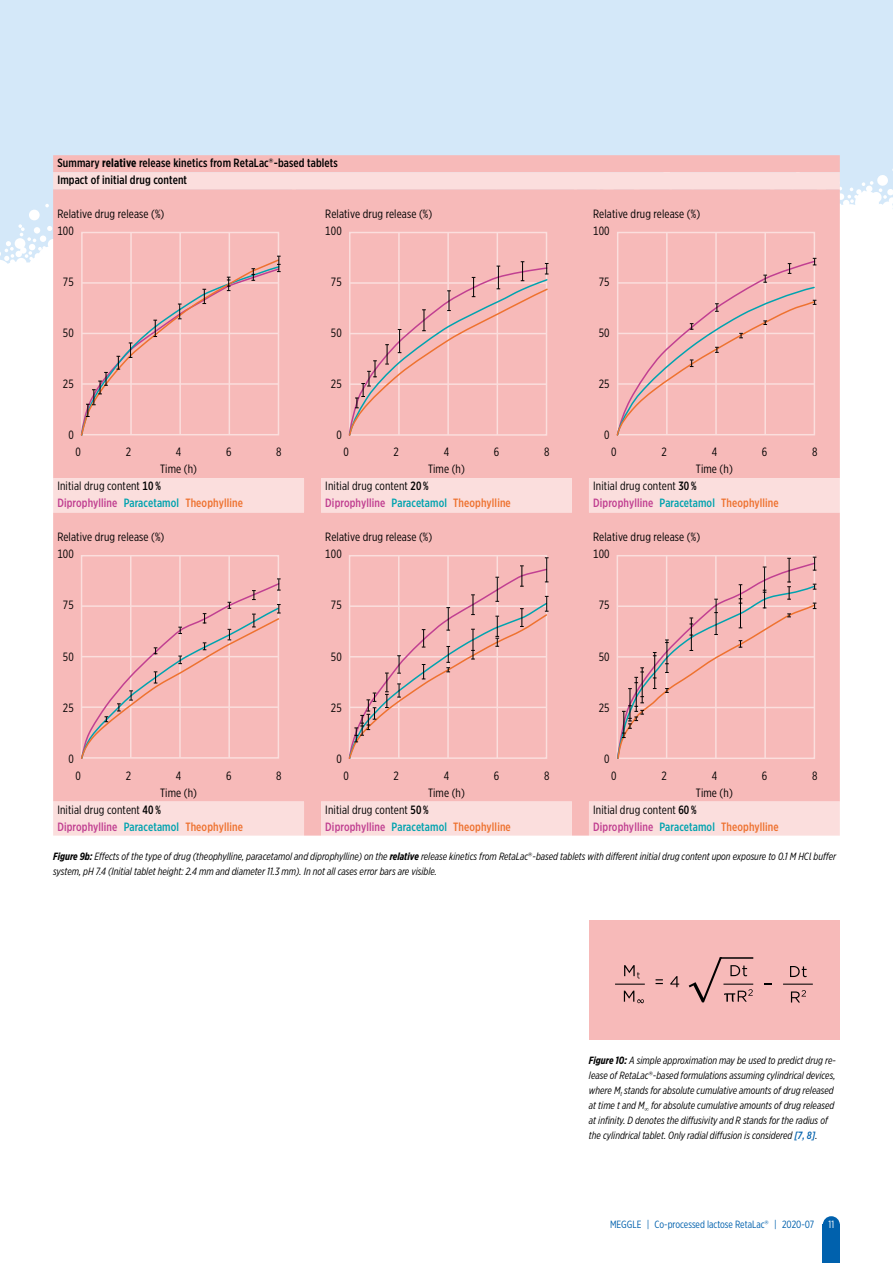
<style>
.page{position:relative;width:893px;height:1263px;background:#fff}
.page>*{position:absolute;margin:0;border:0;box-sizing:border-box;transform-origin:0 0}
.t1{font:12px "Gotham X Narrow";letter-spacing:.01em;color:#000}
.t2{font:500 12px "Gotham X Narrow";letter-spacing:.01em;color:#c14091}
.t3{font:500 12px/17px "Gotham X Narrow";letter-spacing:.01em;color:#000}
.t4{font:italic 10.5px/15px "Gotham X Narrow";color:#000}
.t5{font:10.5px "Gotham X Narrow";color:#0061ad}
.t6{font:10.5px "Gotham X Narrow";color:#fff}
.s1{font-weight:700}
.s2{font-family:"Gotham"}
.s3{font-weight:500}
.s4{color:#00a3af}
.s5{color:#ee7230}
.s6{font-family:"Gotham";font-style:normal}
.s7{font-family:"DIN Pro"}
.s8{font-weight:500;color:#0061ad}
</style>
<div class="page">
<div style="left:0;top:0;width:893px;height:455px;background:#d4e8f9"></div>
<svg style="left:0;top:169px;width:893px;height:286px;fill:#fff"></svg>
<div style="left:823px;top:1225px;width:17px;height:38px;background:#0061ad"></div>
<div style="left:823px;top:1216px;width:17px;height:17px;background:#0061ad;border-radius:50%"></div>
<div style="left:589px;top:921px;width:251px;height:119px;background:#f7bab9"></div>
<svg style="left:624px;top:991px;width:20px;height:12px"></svg>
<svg style="left:624px;top:965px;width:16px;height:13px"></svg>
<svg style="left:791px;top:990px;width:15px;height:12px"></svg>
<svg style="left:790px;top:966px;width:17px;height:11px"></svg>
<svg style="left:656px;top:976px;width:23px;height:11px"></svg>
<svg style="left:689px;top:957px;width:64px;height:45px"></svg>
<hr style="left:720px;top:957px;width:33px;height:2px;background:#000">
<hr style="left:783px;top:984px;width:30px;height:1px;background:#000">
<hr style="left:723px;top:984px;width:30px;height:1px;background:#000">
<hr style="left:615px;top:984px;width:30px;height:1px;background:#000">
<div style="left:53px;top:155px;width:787px;height:17px;background:#f7bab9"></div>
<svg style="left:53px;top:172px;width:787px;height:664px;background:#f7c2c1"></svg>
<hr style="left:179px;top:233px;width:2px;height:202px;background:#fbdedd">
<hr style="left:229px;top:233px;width:1px;height:202px;background:#fbdedd">
<hr style="left:130px;top:233px;width:2px;height:202px;background:#fbdedd">
<hr style="left:179px;top:556px;width:2px;height:202px;background:#fbdedd">
<hr style="left:228px;top:556px;width:2px;height:202px;background:#fbdedd">
<hr style="left:130px;top:556px;width:1px;height:202px;background:#fbdedd">
<hr style="left:447px;top:233px;width:2px;height:202px;background:#fbdedd">
<hr style="left:497px;top:233px;width:1px;height:202px;background:#fbdedd">
<hr style="left:398px;top:233px;width:2px;height:202px;background:#fbdedd">
<hr style="left:447px;top:556px;width:2px;height:202px;background:#fbdedd">
<hr style="left:496px;top:556px;width:2px;height:202px;background:#fbdedd">
<hr style="left:398px;top:556px;width:2px;height:202px;background:#fbdedd">
<hr style="left:715px;top:233px;width:2px;height:202px;background:#fbdedd">
<hr style="left:764px;top:233px;width:2px;height:202px;background:#fbdedd">
<hr style="left:666px;top:233px;width:2px;height:202px;background:#fbdedd">
<hr style="left:715px;top:556px;width:2px;height:202px;background:#fbdedd">
<hr style="left:764px;top:556px;width:2px;height:202px;background:#fbdedd">
<hr style="left:666px;top:556px;width:1px;height:202px;background:#fbdedd">
<svg style="left:80px;top:256px;width:201px;height:181px;background:#f3b9b8"></svg>
<svg style="left:348px;top:261px;width:201px;height:176px;background:#f1b8b8"></svg>
<svg style="left:616px;top:258px;width:200px;height:179px;background:#f3b8b8"></svg>
<svg style="left:80px;top:578px;width:201px;height:182px;background:#f2b8b8"></svg>
<svg style="left:348px;top:557px;width:201px;height:203px;background:#f1b7b6"></svg>
<svg style="left:616px;top:557px;width:200px;height:203px;background:#efb8b7"></svg>
<p class="t3" style="left:57px;top:154px;width:282px">Summary <span class="s1">relative</span> release kinetics from RetaLac<span class="s2">®</span>-based tablets<br>Impact of initial drug content</p>
<p class="t1" style="left:57px;top:207px;width:108px">Relative drug release (%)</p>
<p class="t1" style="left:325px;top:207px;width:108px">Relative drug release (%)</p>
<p class="t1" style="left:593px;top:207px;width:108px">Relative drug release (%)</p>
<p class="t1" style="left:57px;top:224px;width:18px">100</p>
<p class="t1" style="left:325px;top:224px;width:18px">100</p>
<p class="t1" style="left:593px;top:224px;width:18px">100</p>
<p class="t1" style="left:63px;top:275px;width:12px">75</p>
<p class="t1" style="left:331px;top:275px;width:12px">75</p>
<p class="t1" style="left:599px;top:275px;width:12px">75</p>
<p class="t1" style="left:63px;top:326px;width:12px">50</p>
<p class="t1" style="left:331px;top:326px;width:12px">50</p>
<p class="t1" style="left:599px;top:326px;width:12px">50</p>
<p class="t1" style="left:63px;top:377px;width:12px">25</p>
<p class="t1" style="left:331px;top:377px;width:12px">25</p>
<p class="t1" style="left:599px;top:377px;width:12px">25</p>
<p class="t1" style="left:68px;top:428px;width:7px">0</p>
<p class="t1" style="left:336px;top:428px;width:7px">0</p>
<p class="t1" style="left:604px;top:428px;width:7px">0</p>
<p class="t1" style="left:76px;top:445px;width:7px">0</p>
<p class="t1" style="left:126px;top:445px;width:7px">2</p>
<p class="t1" style="left:176px;top:445px;width:7px">4</p>
<p class="t1" style="left:226px;top:445px;width:7px">6</p>
<p class="t1" style="left:276px;top:445px;width:7px">8</p>
<p class="t1" style="left:343px;top:445px;width:7px">0</p>
<p class="t1" style="left:394px;top:445px;width:7px">2</p>
<p class="t1" style="left:444px;top:445px;width:7px">4</p>
<p class="t1" style="left:494px;top:445px;width:7px">6</p>
<p class="t1" style="left:544px;top:445px;width:7px">8</p>
<p class="t1" style="left:611px;top:445px;width:7px">0</p>
<p class="t1" style="left:661px;top:445px;width:7px">2</p>
<p class="t1" style="left:712px;top:445px;width:7px">4</p>
<p class="t1" style="left:762px;top:445px;width:7px">6</p>
<p class="t1" style="left:812px;top:445px;width:7px">8</p>
<p class="t1" style="left:160px;top:462px;width:38px">Time (h)</p>
<p class="t1" style="left:428px;top:462px;width:38px">Time (h)</p>
<p class="t1" style="left:696px;top:462px;width:38px">Time (h)</p>
<p class="t1" style="left:57px;top:479px;width:105px">Initial drug content <span class="s3">10 %</span></p>
<p class="t1" style="left:325px;top:479px;width:105px">Initial drug content <span class="s3">20 %</span></p>
<p class="t1" style="left:593px;top:479px;width:105px">Initial drug content <span class="s3">30 %</span></p>
<p class="t2" style="left:57px;top:496px;width:187px">Diprophylline <span class="s4">Paracetamol</span> <span class="s5">Theophylline</span></p>
<p class="t2" style="left:325px;top:496px;width:187px">Diprophylline <span class="s4">Paracetamol</span> <span class="s5">Theophylline</span></p>
<p class="t2" style="left:593px;top:496px;width:187px">Diprophylline <span class="s4">Paracetamol</span> <span class="s5">Theophylline</span></p>
<p class="t1" style="left:57px;top:530px;width:108px">Relative drug release (%)</p>
<p class="t1" style="left:325px;top:530px;width:108px">Relative drug release (%)</p>
<p class="t1" style="left:593px;top:530px;width:108px">Relative drug release (%)</p>
<p class="t1" style="left:57px;top:547px;width:18px">100</p>
<p class="t1" style="left:325px;top:547px;width:18px">100</p>
<p class="t1" style="left:593px;top:547px;width:18px">100</p>
<p class="t1" style="left:63px;top:598px;width:12px">75</p>
<p class="t1" style="left:331px;top:598px;width:12px">75</p>
<p class="t1" style="left:599px;top:598px;width:12px">75</p>
<p class="t1" style="left:63px;top:649px;width:12px">50</p>
<p class="t1" style="left:331px;top:649px;width:12px">50</p>
<p class="t1" style="left:599px;top:649px;width:12px">50</p>
<p class="t1" style="left:63px;top:700px;width:12px">25</p>
<p class="t1" style="left:331px;top:700px;width:12px">25</p>
<p class="t1" style="left:599px;top:700px;width:12px">25</p>
<p class="t1" style="left:68px;top:751px;width:7px">0</p>
<p class="t1" style="left:336px;top:751px;width:7px">0</p>
<p class="t1" style="left:604px;top:751px;width:7px">0</p>
<p class="t1" style="left:76px;top:768px;width:7px">0</p>
<p class="t1" style="left:126px;top:768px;width:7px">2</p>
<p class="t1" style="left:176px;top:768px;width:7px">4</p>
<p class="t1" style="left:226px;top:768px;width:7px">6</p>
<p class="t1" style="left:276px;top:768px;width:7px">8</p>
<p class="t1" style="left:343px;top:768px;width:7px">0</p>
<p class="t1" style="left:394px;top:768px;width:7px">2</p>
<p class="t1" style="left:444px;top:768px;width:7px">4</p>
<p class="t1" style="left:494px;top:768px;width:7px">6</p>
<p class="t1" style="left:544px;top:768px;width:7px">8</p>
<p class="t1" style="left:611px;top:768px;width:7px">0</p>
<p class="t1" style="left:661px;top:768px;width:7px">2</p>
<p class="t1" style="left:712px;top:768px;width:7px">4</p>
<p class="t1" style="left:762px;top:768px;width:7px">6</p>
<p class="t1" style="left:812px;top:768px;width:7px">8</p>
<p class="t1" style="left:160px;top:785px;width:38px">Time (h)</p>
<p class="t1" style="left:428px;top:785px;width:38px">Time (h)</p>
<p class="t1" style="left:696px;top:785px;width:38px">Time (h)</p>
<p class="t1" style="left:57px;top:802px;width:105px">Initial drug content <span class="s3">40 %</span></p>
<p class="t1" style="left:325px;top:802px;width:105px">Initial drug content <span class="s3">50 %</span></p>
<p class="t1" style="left:593px;top:802px;width:105px">Initial drug content <span class="s3">60 %</span></p>
<p class="t2" style="left:57px;top:819px;width:187px">Diprophylline <span class="s4">Paracetamol</span> <span class="s5">Theophylline</span></p>
<p class="t2" style="left:325px;top:819px;width:187px">Diprophylline <span class="s4">Paracetamol</span> <span class="s5">Theophylline</span></p>
<p class="t2" style="left:593px;top:819px;width:187px">Diprophylline <span class="s4">Paracetamol</span> <span class="s5">Theophylline</span></p>
<p class="t4" style="left:53px;top:849px;width:784px"><span class="s1">Figure 9b:</span> Effects of the type of drug (theophylline, paracetamol and diprophylline) on the <span class="s1">relative</span> release kinetics from RetaLac<span class="s6">®</span>-based tablets with different initial drug content upon exposure to 0.1 M HC<span class="s7">l</span> buffer system, pH 7.4 (Initial tablet height: 2.4 mm and diameter 11.3 mm). In not all cases error bars are visible.</p>
<p class="t4" style="left:589px;top:1053px;width:248px"><span class="s1">Figure 10:</span> A simple approximation may be used to predict drug re&shy;lease of RetaLac<span class="s6">®</span>-based formulations assuming cylindrical devices, where M<sub>t</sub> stands for absolute cumulative amounts of drug released at time t and M∞ for absolute cumulative amounts of drug released at infinity. D denotes the diffusivity and R stands for the radius of the cylindrical tablet. Only radial diffusion is considered <span class="s8">[7, 8]</span>.</p>
<p class="t5" style="left:610px;top:1218px;width:206px">MEGGLE | Co-processed lactose RetaLac<span class="s2">®</span> | 2020-07</p>
<p class="t6" style="left:828px;top:1218px;width:7px">11</p>
</div>
